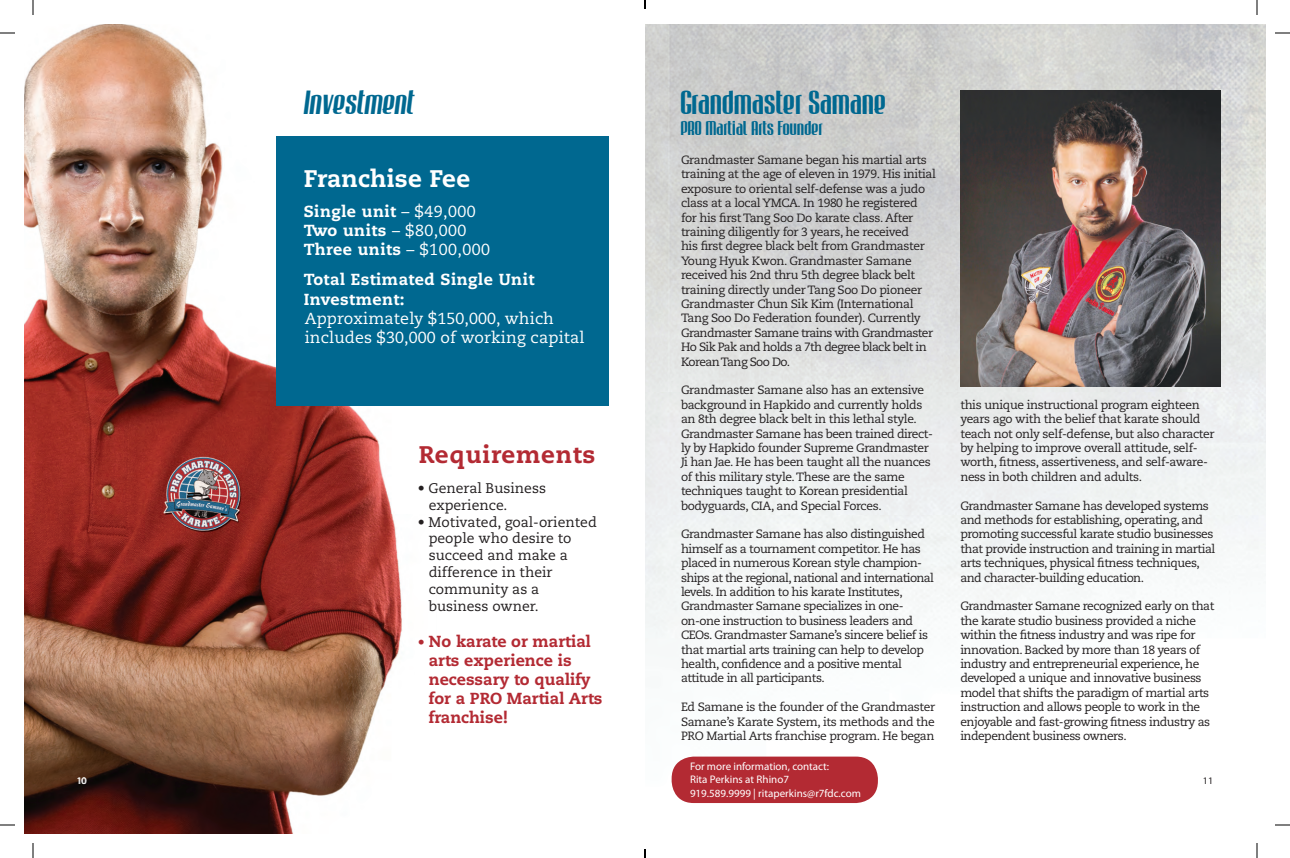
<style>
.page{position:relative;width:1290px;height:858px;background:#fff}
.page>*{position:absolute;margin:0;border:0;box-sizing:border-box;transform-origin:0 0}
.t1{font:30px "Mabella";color:#006890}
.t2{font:italic 30px "Mabella";color:#006890}
.t3{font:800 24px "Caecilia LT Std";letter-spacing:.01em;color:#fff}
.t4{font:800 24px "Caecilia LT Std";letter-spacing:.03em;color:#b32a33}
.t5{font:18px "Mabella";color:#006890}
.t6{font:800 16px/19.2px "Caecilia LT Std";letter-spacing:.03em;color:#fff}
.t7{font:800 16px/19.2px "Caecilia LT Std";color:#b32a33}
.t8{font:16px "Caecilia LT Std";letter-spacing:.01em;color:#fff}
.t9{font:14px/16.8px "Caecilia LT Std";color:#231f20}
.t10{font:12px/14.4px "Caecilia LT Std";letter-spacing:-.04em;color:#231f20}
.t11{font:11px "Myriad Pro";color:#fff}
.t12{font:10px "Myriad Pro";color:#fff}
.t13{font:10px "Myriad Pro";color:#231f20}
.s1{font-weight:400}
.s2{font-size:14px}
</style>
<div class="page">
<img style="left:645px;top:24px;width:621px;height:779px">
<img style="left:24px;top:24px;width:413px;height:810px">
<div style="left:276px;top:136px;width:333px;height:269px;background:#006890"></div>
<img style="left:960px;top:90px;width:261px;height:297px">
<div style="left:672px;top:757px;width:206px;height:46px;background:#b32a33;border-radius:22px"></div>
<svg style="left:0;top:32px;width:15px;height:2px"></svg>
<svg style="left:1275px;top:32px;width:15px;height:2px"></svg>
<svg style="left:0;top:824px;width:15px;height:2px"></svg>
<svg style="left:1275px;top:824px;width:15px;height:2px"></svg>
<svg style="left:32px;top:0;width:2px;height:15px"></svg>
<svg style="left:32px;top:843px;width:2px;height:15px"></svg>
<svg style="left:1256px;top:0;width:2px;height:15px"></svg>
<svg style="left:1256px;top:843px;width:2px;height:15px"></svg>
<svg style="left:644px;top:0;width:2px;height:9px"></svg>
<svg style="left:644px;top:849px;width:2px;height:9px"></svg>
<p class="t2" style="left:304px;top:85px;width:112px">Investment</p>
<p class="t3" style="left:304px;top:164px;width:168px">Franchise Fee</p>
<p class="t6" style="left:304px;top:202px;width:173px">Single unit <span class="s1">– $49,000</span></p>
<p class="t6" style="left:304px;top:221px;width:164px">Two units <span class="s1">– $80,000</span></p>
<p class="t6" style="left:304px;top:240px;width:188px">Three units <span class="s1">– $100,000</span></p>
<p class="t6" style="left:304px;top:270px;width:232px">Total Estimated Single Unit<br>Investment:</p>
<p class="t8" style="left:305px;top:309px;width:251px">Approximately $150,000, which</p>
<p class="t8" style="left:305px;top:328px;width:281px">includes $30,000 of working capital</p>
<p class="t4" style="left:419px;top:440px;width:178px">Requirements</p>
<p class="t9" style="left:429px;top:480px;width:119px;text-indent:-11px">• General Business experience.</p>
<p class="t9" style="left:429px;top:514px;width:170px;text-indent:-11px">• Motivated, goal-oriented people who desire to succeed and make a difference in their community as a business owner.</p>
<p class="t7" style="left:429px;top:631px;width:175px;text-indent:-11px"><span class="s2">•</span> No karate or martial arts experience is necessary to qualify for a PRO Martial Arts franchise!</p>
<p class="t1" style="left:681px;top:84px;width:208px">Grandmaster Samane</p>
<p class="t5" style="left:681px;top:118px;width:144px">PRO Martial Arts Founder</p>
<p class="t10" style="left:681px;top:153px;width:256px">Grandmaster Samane began his martial arts training at the age of eleven in 1979. His initial exposure to oriental self-defense was a judo class at a local YMCA. In 1980 he registered for his first Tang Soo Do karate class. After training diligently for 3 years, he received<br>his first degree black belt from Grandmaster Young Hyuk Kwon. Grandmaster Samane received his 2nd thru 5th degree black belt training directly under Tang Soo Do pioneer Grandmaster Chun Sik Kim (International Tang Soo Do Federation founder). Currently Grandmaster Samane trains with Grandmaster Ho Sik Pak and holds a 7th degree black belt in Korean Tang Soo Do.</p>
<p class="t10" style="left:681px;top:383px;width:253px">Grandmaster Samane also has an extensive background in Hapkido and currently holds an 8th degree black belt in this lethal style.<br>Grandmaster Samane has been trained direct&shy;ly by Hapkido founder Supreme Grandmaster Ji han Jae. He has been taught all the nuances of this military style. These are the same techniques taught to Korean presidential bodyguards, CIA, and Special Forces.</p>
<p class="t10" style="left:681px;top:527px;width:255px">Grandmaster Samane has also distinguished himself as a tournament competitor. He has placed in numerous Korean style champion&shy;ships at the regional, national and international levels. In addition to his karate Institutes, Grandmaster Samane specializes in one&shy;on-one instruction to business leaders and CEOs. Grandmaster Samane’s sincere belief is that martial arts training can help to develop health, confidence and a positive mental</p>
<p class="t10" style="left:681px;top:671px;width:145px">attitude in all participants.</p>
<p class="t10" style="left:681px;top:700px;width:256px;text-align:justify">Ed Samane is the founder of the Grandmaster Samane’s Karate System, its methods and the PRO Martial Arts franchise program. He began</p>
<p class="t10" style="left:960px;top:398px;width:256px">this unique instructional program eighteen years ago with the belief that karate should teach not only self-defense, but also character by helping to improve overall attitude, self&shy;worth, fitness, assertiveness, and self-aware&shy;ness in both children and adults.</p>
<p class="t10" style="left:960px;top:498px;width:256px">Grandmaster Samane has developed systems and methods for establishing, operating, and promoting successful karate studio businesses that provide instruction and training in martial arts techniques, physical fitness techniques, and character-building education.</p>
<p class="t10" style="left:960px;top:599px;width:256px">Grandmaster Samane recognized early on that the karate studio business provided a niche within the fitness industry and was ripe for innovation. Backed by more than 18 years of industry and entrepreneurial experience, he developed a unique and innovative business model that shifts the paradigm of martial arts instruction and allows people to work in the enjoyable and fast-growing fitness industry as independent business owners.</p>
<p class="t11" style="left:690px;top:761px;width:141px">For more information, contact:</p>
<p class="t11" style="left:690px;top:774px;width:101px">Rita Perkins at Rhino7</p>
<p class="t11" style="left:690px;top:787px;width:173px">919.589.9999 | ritaperkins@r7fdc.com</p>
<p class="t12" style="left:77px;top:775px;width:12px">10</p>
<p class="t13" style="left:1203px;top:775px;width:12px">11</p>
</div>
